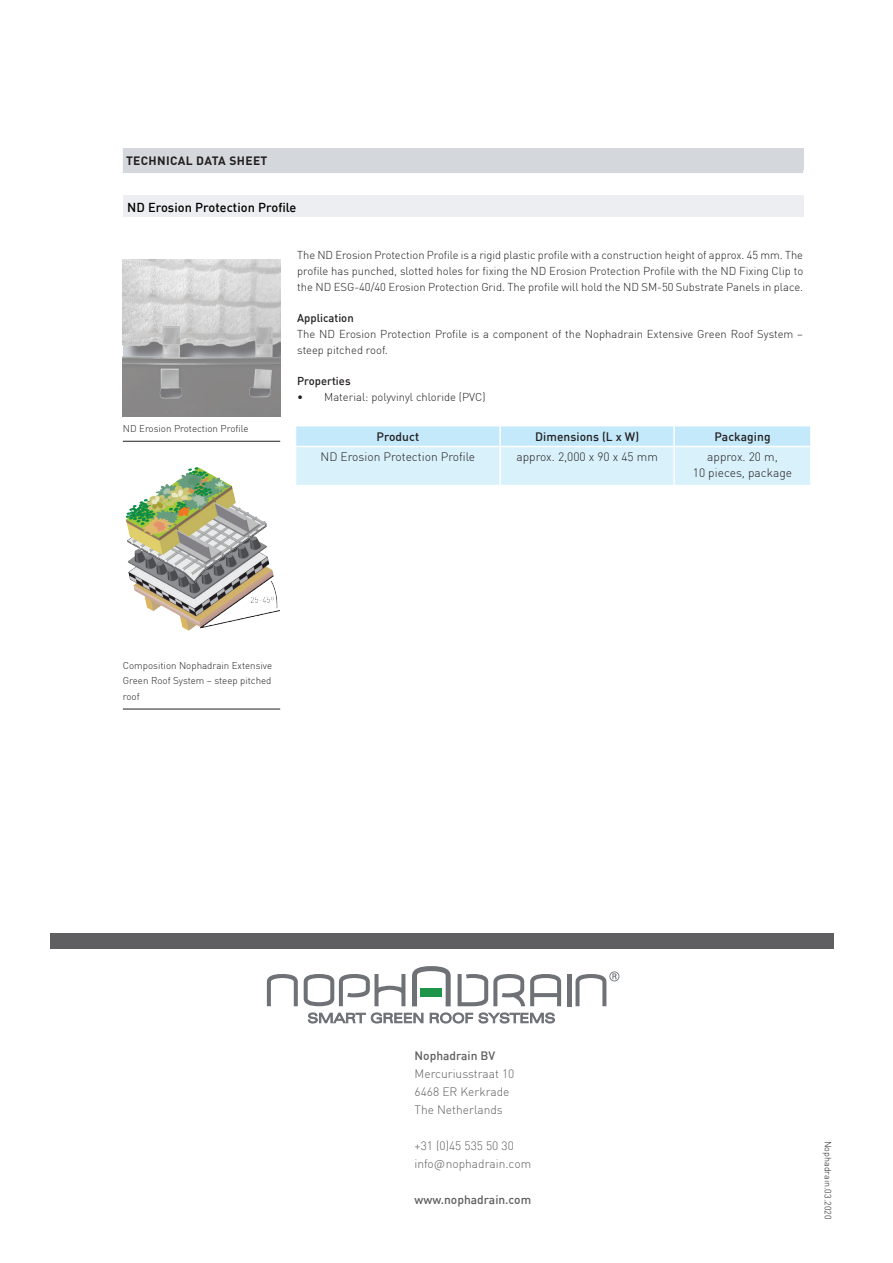
<style>
.page{position:relative;width:893px;height:1263px;background:#fff}
.page>*{position:absolute;margin:0;border:0;box-sizing:border-box;transform-origin:0 0}
.t1{font:500 12.75px "DIN";letter-spacing:.005em;color:#000}
.t2{font:300 12px/18px "DIN";color:#5f5f62}
.t3{font:300 12px/15.8px "DIN";color:#231f20;text-align:center}
.t4{font:500 12px "DIN";letter-spacing:.005em;color:#231f20}
.t5{font:500 12px "DIN";color:#5f5f62}
.t6{font:700 12px "DIN";letter-spacing:.03em;color:#231f20}
.t7{font:300 11.25px/15.8px "DIN";color:#231f20;text-align:justify}
.t8{font:500 11.25px "DIN";color:#231f20}
.t9{font:300 9.75px/15.8px "DIN";color:#231f20;text-align:justify}
.t10{font:300 9px "DIN";color:#231f20}
.s1{font-family:"DIN Pro"}
</style>
<div class="page">
<div style="left:123px;top:149px;width:680px;height:24px;background:#d4d8dd"></div>
<div style="left:123px;top:196px;width:680px;height:21px;background:#eceef1"></div>
<hr style="left:123px;top:441px;width:157px;height:1px;background:#231f20">
<img style="left:123px;top:259px;width:157px;height:158px">
<hr style="left:123px;top:709px;width:157px;height:1px;background:#231f20">
<img style="left:125px;top:467px;width:155px;height:164px">
<svg style="left:296px;top:426px;width:514px;height:59px;background:#d2eefa"></svg>
<hr style="left:499px;top:426px;width:2px;height:20px;background:#fff">
<hr style="left:673px;top:426px;width:2px;height:20px;background:#fff">
<hr style="left:295px;top:446px;width:205px;height:1px;background:#fff">
<hr style="left:500px;top:446px;width:174px;height:1px;background:#fff">
<hr style="left:499px;top:447px;width:2px;height:38px;background:#fff">
<hr style="left:674px;top:446px;width:138px;height:1px;background:#fff">
<hr style="left:673px;top:447px;width:2px;height:38px;background:#fff">
<svg style="left:267px;top:974px;width:31px;height:32px"></svg>
<svg style="left:304px;top:974px;width:101px;height:32px"></svg>
<svg style="left:458px;top:974px;width:103px;height:32px"></svg>
<hr style="left:567px;top:974px;width:4px;height:32px;background:#6e7277">
<svg style="left:412px;top:966px;width:39px;height:40px"></svg>
<svg style="left:575px;top:971px;width:44px;height:35px"></svg>
<div style="left:420px;top:988px;width:22px;height:8px;background:#1d9548"></div>
<svg style="left:308px;top:1013px;width:115px;height:10px"></svg>
<svg style="left:430px;top:1013px;width:43px;height:10px"></svg>
<svg style="left:479px;top:1013px;width:76px;height:10px"></svg>
<div style="left:50px;top:934px;width:784px;height:15px;background:#5f5f62"></div>
<p class="t6" style="left:126px;top:152px;width:142px">TECHNICAL DATA SHEET</p>
<p class="t1" style="left:127px;top:199px;width:171px">ND Erosion Protection Profile</p>
<p class="t9" style="left:123px;top:421px;width:127px">ND Erosion Protection Profile</p>
<p class="t7" style="left:297px;top:247px;width:507px">The ND Erosion Protection Profile is a rigid plastic profile with a construction height of approx. 45 mm. The profile has punched, slotted holes for fixing the ND Erosion Protection Profile with the ND Fixing Clip to the ND ESG-40/40 Erosion Protection Grid. The profile will hold the ND SM-50 Substrate Panels in place.</p>
<p class="t8" style="left:297px;top:311px;width:58px">Application</p>
<p class="t7" style="left:297px;top:326px;width:507px">The ND Erosion Protection Profile is a component of the Nophadrain Extensive Green Roof System – steep pitched roof.</p>
<p class="t8" style="left:297px;top:374px;width:55px">Properties</p>
<p class="t7" style="left:297px;top:389px;width:190px">• Material: polyvinyl chloride (PVC)</p>
<p class="t4" style="left:376px;top:429px;width:44px">Product</p>
<p class="t4" style="left:535px;top:429px;width:106px">Dimensions (L x W)</p>
<p class="t4" style="left:714px;top:429px;width:58px">Packaging</p>
<p class="t3" style="left:321px;top:449px;width:156px">ND Erosion Protection Profile</p>
<p class="t3" style="left:516px;top:449px;width:143px">approx. 2,000 x 90 x 45 mm</p>
<p class="t3" style="left:693px;top:449px;width:101px">approx. 20 m,<br>10 pieces, package</p>
<p class="t9" style="left:123px;top:657px;width:151px">Composition Nophadrain Extensive Green Roof System – steep pitched roof</p>
<p class="t5" style="left:415px;top:1048px;width:82px">Nophadrain BV</p>
<p class="t2" style="left:415px;top:1064px;width:101px">Mercuriusstraat 10<br>6468 ER Kerkrade<br>The Netherlands</p>
<p class="t2" style="left:415px;top:1136px;width:118px">+31 (0)45 535 50 30 info<span class="s1">@</span>nophadrain.com</p>
<p class="t5" style="left:415px;top:1192px;width:118px">www.nophadrain.com</p>
<p class="t10" style="left:833px;top:1140px;width:80px;rotate:90deg">Nophadrain.03.2020</p>
</div>
